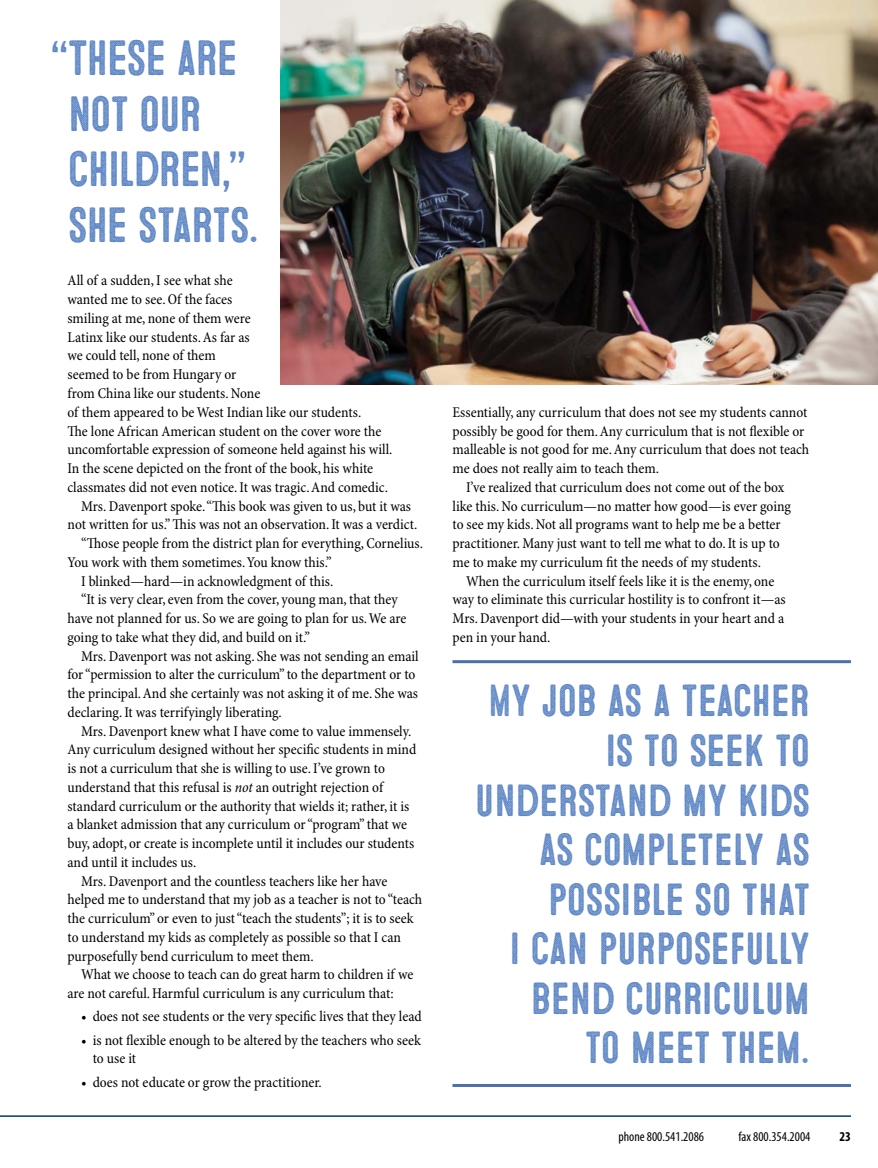
<style>
.page{position:relative;width:878px;height:1168px;background:#fff}
.page>*{position:absolute;margin:0;border:0;box-sizing:border-box;transform-origin:0 0}
.t1{font:49.5px/55.5px "Microbrew Two";letter-spacing:-.045em;color:#6088c6}
.t2{font:45px/49.5px "Microbrew Two";letter-spacing:-.02em;color:#6088c6;text-align:right}
.t3{font:45px "Microbrew Two";letter-spacing:-.02em;color:#6088c6;scale:.8 1}
.t4{font:condensed 15px/18.8px "Minion Pro";letter-spacing:-.005em;color:#000}
.t5{font:condensed 13.5px "Myriad Pro";color:#000}
.t6{font:700 condensed 13.5px "Myriad Pro";color:#000}
.s1{font-style:italic}
</style>
<div class="page">
<hr style="left:0;top:1115px;width:850px;height:2px;background:#003b77">
<hr style="left:452px;top:660px;width:398px;height:3px;background:#4c70a9">
<hr style="left:452px;top:1084px;width:398px;height:3px;background:#4c70a9">
<img style="left:280px;top:0;width:598px;height:385px">
<p class="t1" style="left:68px;top:32px;width:193px;text-indent:-18px">“THESE ARE<br>NOT OUR<br>CHILDREN,”<br>SHE STARTS.</p>
<p class="t4" style="left:68px;top:272px;width:326px">All of a sudden, I see what she<br>wanted me to see. Of the faces<br>smiling at me, none of them were<br>Latinx like our students. As far as<br>we could tell, none of them<br>seemed to be from Hungary or<br>from China like our students. None<br>of them appeared to be West Indian like our students.<br>The lone African American student on the cover wore the uncomfortable expression of someone held against his will.<br>In the scene depicted on the front of the book, his white classmates did not even notice. It was tragic. And comedic.</p>
<p class="t4" style="left:68px;top:497px;width:351px;text-align:center">Mrs. Davenport spoke. “This book was given to us, but it was not written for us.” This was not an observation. It was a verdict.</p>
<p class="t4" style="left:68px;top:534px;width:357px;text-indent:14px">“Those people from the district plan for everything, Cornelius.<br>You work with them sometimes. You know this.”</p>
<p class="t4" style="left:81px;top:572px;width:254px">I blinked—hard—in acknowledgment of this.</p>
<p class="t4" style="left:68px;top:591px;width:340px;text-indent:14px">“It is very clear, even from the cover, young man, that they have not planned for us. So we are going to plan for us. We are going to take what they did, and build on it.”</p>
<p class="t4" style="left:68px;top:647px;width:353px;text-indent:14px">Mrs. Davenport was not asking. She was not sending an email for “permission to alter the curriculum” to the department or to the principal. And she certainly was not asking it of me. She was declaring. It was terrifyingly liberating.</p>
<p class="t4" style="left:68px;top:722px;width:350px;text-indent:14px">Mrs. Davenport knew what I have come to value immensely.<br>Any curriculum designed without her specific students in mind is not a curriculum that she is willing to use. I’ve grown to understand that this refusal is <span class="s1">not</span> an outright rejection of standard curriculum or the authority that wields it; rather, it is a blanket admission that any curriculum or “program” that we buy, adopt, or create is incomplete until it includes our students and until it includes us.</p>
<p class="t4" style="left:68px;top:872px;width:356px;text-indent:14px">Mrs. Davenport and the countless teachers like her have helped me to understand that my job as a teacher is not to “teach the curriculum” or even to just “teach the students”; it is to seek to understand my kids as completely as possible so that I can purposefully bend curriculum to meet them.</p>
<p class="t4" style="left:68px;top:966px;width:347px;text-indent:14px">What we choose to teach can do great harm to children if we are not careful. Harmful curriculum is any curriculum that:</p>
<p class="t4" style="left:81px;top:1008px;width:342px">• does not see students or the very specific lives that they lead</p>
<p class="t4" style="left:93px;top:1031px;width:330px;text-indent:-12px">• is not flexible enough to be altered by the teachers who seek to use it</p>
<p class="t4" style="left:81px;top:1073px;width:242px">• does not educate or grow the practitioner.</p>
<p class="t4" style="left:452px;top:403px;width:358px">Essentially, any curriculum that does not see my students cannot possibly be good for them. Any curriculum that is not flexible or malleable is not good for me. Any curriculum that does not teach me does not really aim to teach them.</p>
<p class="t4" style="left:452px;top:478px;width:340px;text-indent:14px">I’ve realized that curriculum does not come out of the box like this. No curriculum—no matter how good—is ever going to see my kids. Not all programs want to help me be a better practitioner. Many just want to tell me what to do. It is up to me to make my curriculum fit the needs of my students.</p>
<p class="t4" style="left:452px;top:572px;width:335px;text-indent:14px">When the curriculum itself feels like it is the enemy, one way to eliminate this curricular hostility is to confront it—as Mrs. Davenport did—with your students in your heart and a pen in your hand.</p>
<p class="t3" style="left:488px;top:675px;width:404px">MY JOB AS A TEACHER</p>
<p class="t2" style="left:474px;top:727px;width:337px">IS TO SEEK TO<br>UNDERSTAND MY KIDS<br>AS COMPLETELY AS<br>POSSIBLE SO THAT<br>I CAN PURPOSEFULLY<br>BEND CURRICULUM<br>TO MEET THEM.</p>
<p class="t5" style="left:618px;top:1129px;width:87px">phone 800.541.2086</p>
<p class="t5" style="left:738px;top:1129px;width:73px">fax 800.354.2004</p>
<p class="t6" style="left:839px;top:1128px;width:13px">23</p>
</div>
